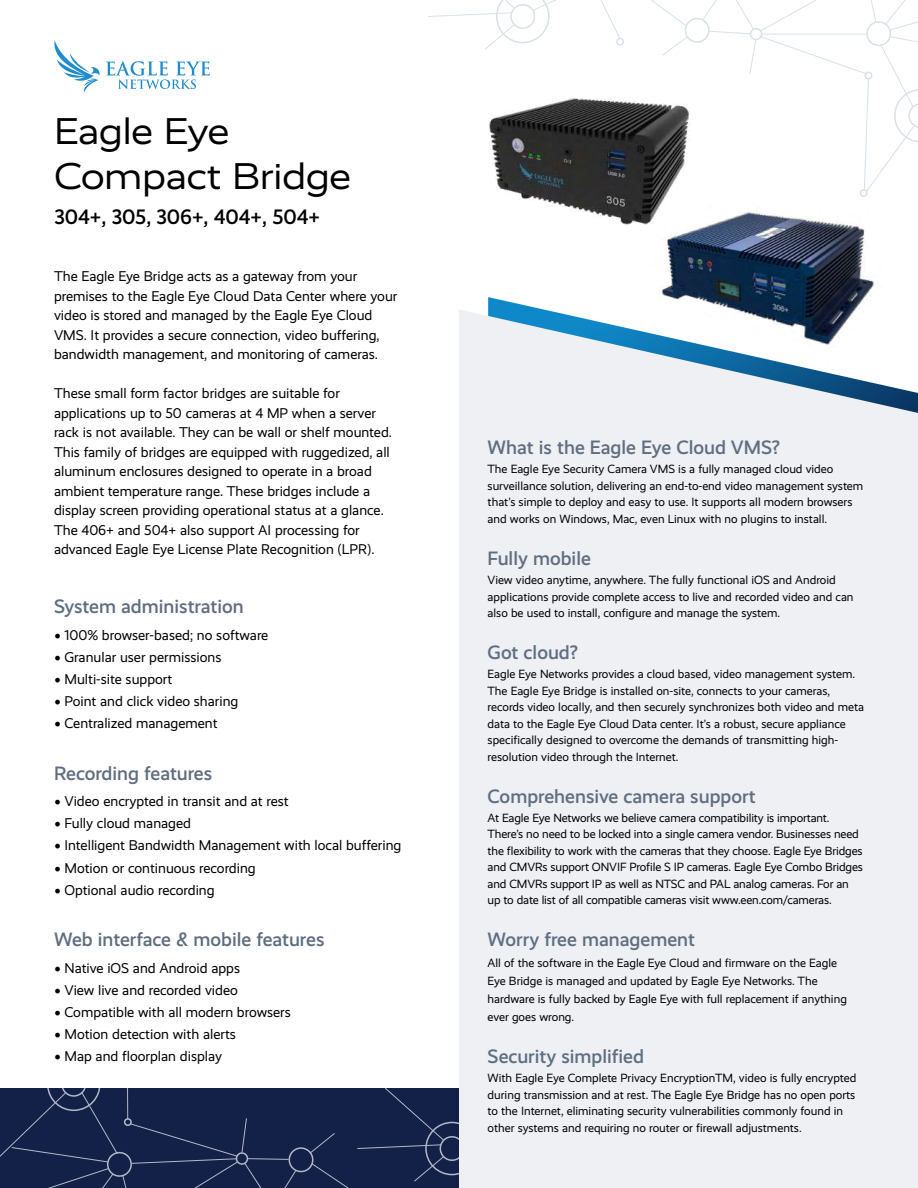
<style>
.page{position:relative;width:918px;height:1188px;background:#fff}
.page>*{position:absolute;margin:0;border:0;box-sizing:border-box;transform-origin:0 0}
.t1{font:37.5px/45px "Realist Wide";color:#000}
.t2{font:500 21px "Realist";color:#000}
.t3{font:500 19.5px "Realist";color:#606e81}
.t4{font:14.25px/19.5px "Realist";color:#000}
.t5{font:12px/16.5px "Realist";color:#000}
.s1{font-family:"Minion Pro";font-size:18px}
</style>
<div class="page">
<div style="left:0;top:1088px;width:918px;height:100px;background:#132048"></div>
<div style="left:425px;top:1122px;width:54px;height:53px;border:1px solid #dae1e9;border-radius:50%"></div>
<svg style="left:414px;top:1155px;width:31px;height:27px"></svg>
<svg style="left:357px;top:1088px;width:88px;height:61px"></svg>
<div style="left:440px;top:1136px;width:25px;height:25px;border:1px solid #dae1e9;border-radius:50%"></div>
<div style="left:459px;top:309px;width:459px;height:879px;background:#eef0f4"></div>
<div style="left:685px;top:18px;width:25px;height:25px;border:1px solid #dae1e9;border-radius:50%"></div>
<svg style="left:651px;top:0;width:36px;height:27px"></svg>
<svg style="left:662px;top:35px;width:27px;height:21px"></svg>
<svg style="left:702px;top:0;width:216px;height:152px"></svg>
<div style="left:616px;top:38px;width:8px;height:8px;border:1px solid #dae1e9;border-radius:50%"></div>
<svg style="left:428px;top:0;width:193px;height:50px"></svg>
<div style="left:510px;top:4px;width:25px;height:25px;border:1px solid #dae1e9;border-radius:50%"></div>
<img style="left:489px;top:57px;width:263px;height:168px">
<img style="left:635px;top:152px;width:279px;height:217px">
<svg style="left:54px;top:40px;width:156px;height:53px"></svg>
<div style="left:288px;top:1147px;width:26px;height:26px;border:1px solid #dae1e9;border-radius:50%"></div>
<svg style="left:311px;top:1163px;width:38px;height:25px"></svg>
<svg style="left:309px;top:1133px;width:26px;height:21px"></svg>
<svg style="left:0;top:1088px;width:297px;height:100px"></svg>
<h1 class="t1" style="left:54px;top:109px;width:298px">Eagle Eye<br>Compact Bridge</h1>
<h2 class="t2" style="left:54px;top:205px;width:267px">304+, 305, 306+, 404+, 504+</h2>
<p class="t4" style="left:54px;top:267px;width:345px">The Eagle Eye Bridge acts as a gateway from your premises to the Eagle Eye Cloud Data Center where your video is stored and managed by the Eagle Eye Cloud VMS. It provides a secure connection, video buffering, bandwidth management, and monitoring of cameras.</p>
<p class="t4" style="left:54px;top:384px;width:340px">These small form factor bridges are suitable for applications up to 50 cameras at 4 MP when a server rack is not available. They can be wall or shelf mounted.<br>This family of bridges are equipped with ruggedized, all aluminum enclosures designed to operate in a broad ambient temperature range. These bridges include a display screen providing operational status at a glance.<br>The 406+ and 504+ also support AI processing for advanced Eagle Eye License Plate Recognition (LPR).</p>
<h3 class="t3" style="left:54px;top:595px;width:191px">System administration</h3>
<p class="t4" style="left:54px;top:625px;width:216px"><span class="s1">•</span> 100% browser-based; no software</p>
<p class="t4" style="left:54px;top:647px;width:169px"><span class="s1">•</span> Granular user permissions</p>
<p class="t4" style="left:54px;top:669px;width:120px"><span class="s1">•</span> Multi-site support</p>
<p class="t4" style="left:54px;top:692px;width:186px"><span class="s1">•</span> Point and click video sharing</p>
<p class="t4" style="left:54px;top:714px;width:165px"><span class="s1">•</span> Centralized management</p>
<h3 class="t3" style="left:54px;top:762px;width:160px">Recording features</h3>
<p class="t4" style="left:54px;top:792px;width:236px"><span class="s1">•</span> Video encrypted in transit and at rest</p>
<p class="t4" style="left:54px;top:814px;width:139px"><span class="s1">•</span> Fully cloud managed</p>
<p class="t4" style="left:54px;top:836px;width:349px"><span class="s1">•</span> Intelligent Bandwidth Management with local buffering</p>
<p class="t4" style="left:54px;top:858px;width:203px"><span class="s1">•</span> Motion or continuous recording</p>
<p class="t4" style="left:54px;top:880px;width:162px"><span class="s1">•</span> Optional audio recording</p>
<h3 class="t3" style="left:54px;top:928px;width:272px">Web interface &amp; mobile features</h3>
<p class="t4" style="left:54px;top:958px;width:188px"><span class="s1">•</span> Native iOS and Android apps</p>
<p class="t4" style="left:54px;top:980px;width:185px"><span class="s1">•</span> View live and recorded video</p>
<p class="t4" style="left:54px;top:1002px;width:238px"><span class="s1">•</span> Compatible with all modern browsers</p>
<p class="t4" style="left:54px;top:1025px;width:183px"><span class="s1">•</span> Motion detection with alerts</p>
<p class="t4" style="left:54px;top:1047px;width:170px"><span class="s1">•</span> Map and floorplan display</p>
<h3 class="t3" style="left:488px;top:436px;width:294px">What is the Eagle Eye Cloud VMS?</h3>
<p class="t5" style="left:488px;top:461px;width:377px">The Eagle Eye Security Camera VMS is a fully managed cloud video surveillance solution, delivering an end-to-end video management system that’s simple to deploy and easy to use. It supports all modern browsers and works on Windows, Mac, even Linux with no plugins to install.</p>
<h3 class="t3" style="left:488px;top:547px;width:105px">Fully mobile</h3>
<p class="t5" style="left:488px;top:572px;width:368px">View video anytime, anywhere. The fully functional iOS and Android applications provide complete access to live and recorded video and can also be used to install, configure and manage the system.</p>
<h3 class="t3" style="left:488px;top:641px;width:92px">Got cloud?</h3>
<p class="t5" style="left:488px;top:666px;width:378px">Eagle Eye Networks provides a cloud based, video management system.<br>The Eagle Eye Bridge is installed on-site, connects to your cameras, records video locally, and then securely synchronizes both video and meta data to the Eagle Eye Cloud Data center. It’s a robust, secure appliance specifically designed to overcome the demands of transmitting high&shy;resolution video through the Internet.</p>
<h3 class="t3" style="left:488px;top:785px;width:270px">Comprehensive camera support</h3>
<p class="t5" style="left:488px;top:810px;width:377px">At Eagle Eye Networks we believe camera compatibility is important.<br>There’s no need to be locked into a single camera vendor. Businesses need the flexibility to work with the cameras that they choose. Eagle Eye Bridges and CMVRs support ONVIF Profile S IP cameras. Eagle Eye Combo Bridges and CMVRs support IP as well as NTSC and PAL analog cameras. For an up to date list of all compatible cameras visit www.een.com/cameras.</p>
<h3 class="t3" style="left:488px;top:929px;width:209px">Worry free management</h3>
<p class="t5" style="left:488px;top:954px;width:361px;line-height:18px">All of the software in the Eagle Eye Cloud and firmware on the Eagle Eye Bridge is managed and updated by Eagle Eye Networks. The hardware is fully backed by Eagle Eye with full replacement if anything ever goes wrong.</p>
<h3 class="t3" style="left:488px;top:1045px;width:158px">Security simplified</h3>
<p class="t5" style="left:488px;top:1070px;width:370px">With Eagle Eye Complete Privacy EncryptionTM, video is fully encrypted during transmission and at rest. The Eagle Eye Bridge has no open ports to the Internet, eliminating security vulnerabilities commonly found in other systems and requiring no router or firewall adjustments.</p>
</div>
